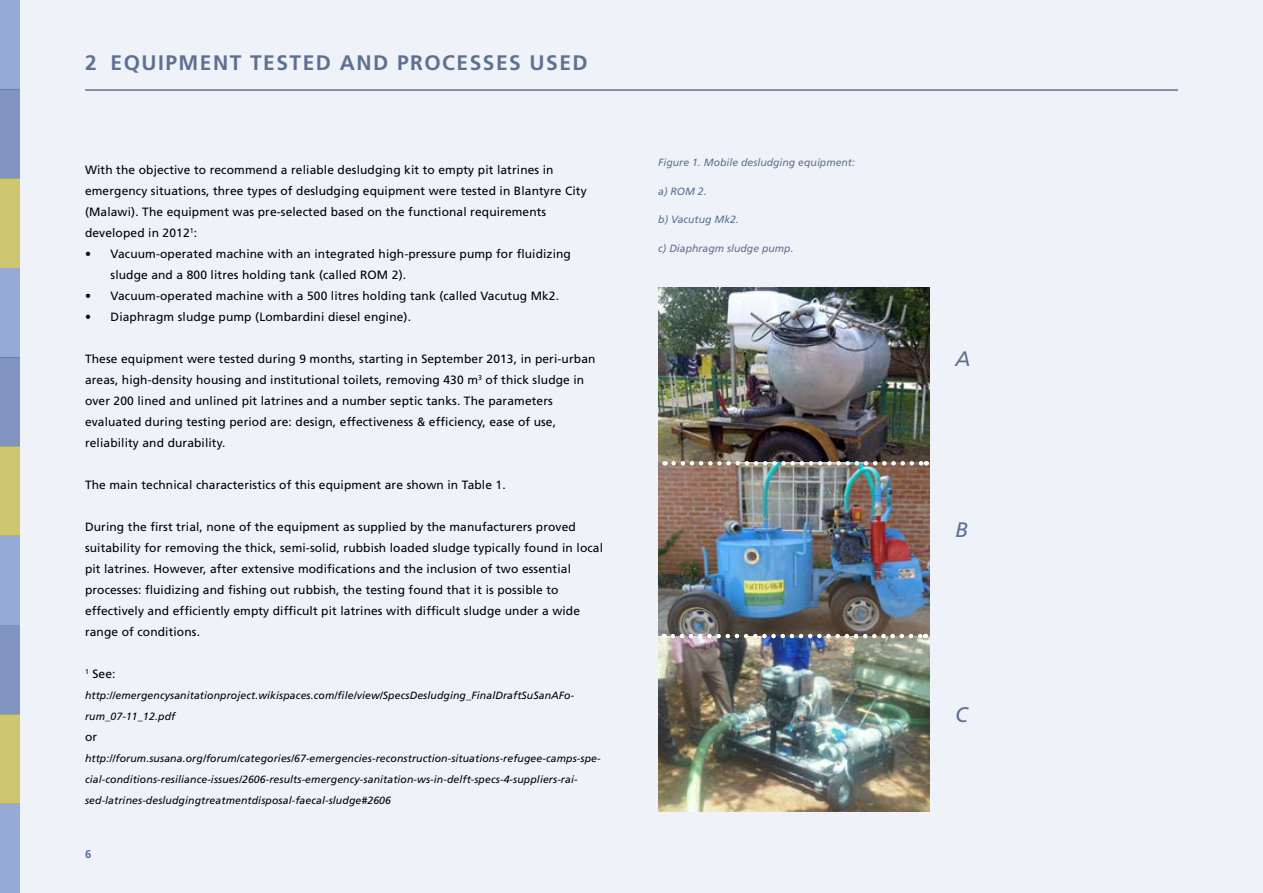
<style>
.page{position:relative;width:1263px;height:893px;background:#fff}
.page>*{position:absolute;margin:0;border:0;box-sizing:border-box;transform-origin:0 0}
.t1{font:700 21px "Frutiger";letter-spacing:.07em;color:#5e7193}
.t2{font:italic 21px "Frutiger";color:#5e7193}
.t3{font:12px/21px "Frutiger";letter-spacing:.01em;color:#000}
.t4{font:700 11.25px "Frutiger";color:#516ba8}
.t5{font:italic 10.5px/21px "Frutiger";letter-spacing:.01em;color:#000}
.t6{font:italic 10.5px "Frutiger";color:#5e7193}
</style>
<div class="page">
<div style="left:20px;top:0;width:1243px;height:893px;background:#f0f2f9"></div>
<hr style="left:85px;top:89px;width:1093px;height:2px;background:#5e7193">
<div style="left:0;top:0;width:20px;height:89px;background:#95aad7"></div>
<div style="left:0;top:89px;width:20px;height:90px;background:#8193c0"></div>
<div style="left:0;top:179px;width:20px;height:89px;background:#cec670"></div>
<div style="left:0;top:268px;width:20px;height:89px;background:#95aad7"></div>
<div style="left:0;top:357px;width:20px;height:89px;background:#8193c0"></div>
<div style="left:0;top:446px;width:20px;height:90px;background:#cec670"></div>
<div style="left:0;top:536px;width:20px;height:89px;background:#95aad7"></div>
<div style="left:0;top:625px;width:20px;height:89px;background:#8193c0"></div>
<div style="left:0;top:714px;width:20px;height:90px;background:#cec670"></div>
<div style="left:0;top:804px;width:20px;height:89px;background:#95aad7"></div>
<img style="left:658px;top:287px;width:271px;height:175px">
<img style="left:658px;top:462px;width:271px;height:174px">
<img style="left:658px;top:636px;width:271px;height:175px">
<svg style="left:674px;top:461px;width:253px;height:4px"></svg>
<svg style="left:673px;top:634px;width:253px;height:4px"></svg>
<h1 class="t1" style="left:85px;top:51px;width:504px">2 EQUIPMENT TESTED AND PROCESSES USED</h1>
<p class="t3" style="left:85px;top:159px;width:503px">With the objective to recommend a reliable desludging kit to empty pit latrines in emergency situations, three types of desludging equipment were tested in Blantyre City (Malawi). The equipment was pre-selected based on the functional requirements developed in 2012<sup>1</sup>:</p>
<p class="t3" style="left:111px;top:243px;width:462px;text-indent:-26px">• Vacuum-operated machine with an integrated high-pressure pump for fluidizing sludge and a 800 litres holding tank (called ROM 2).</p>
<p class="t3" style="left:85px;top:285px;width:475px">• Vacuum-operated machine with a 500 litres holding tank (called Vacutug Mk2.</p>
<p class="t3" style="left:85px;top:306px;width:327px">• Diaphragm sludge pump (Lombardini diesel engine).</p>
<p class="t3" style="left:85px;top:348px;width:512px">These equipment were tested during 9 months, starting in September 2013, in peri-urban areas, high-density housing and institutional toilets, removing 430 m<sup>3</sup> of thick sludge in over 200 lined and unlined pit latrines and a number septic tanks. The parameters evaluated during testing period are: design, effectiveness &amp; efficiency, ease of use, reliability and durability.</p>
<p class="t3" style="left:85px;top:474px;width:422px">The main technical characteristics of this equipment are shown in Table 1.</p>
<p class="t3" style="left:85px;top:516px;width:519px">During the first trial, none of the equipment as supplied by the manufacturers proved suitability for removing the thick, semi-solid, rubbish loaded sludge typically found in local pit latrines. However, after extensive modifications and the inclusion of two essential processes: fluidizing and fishing out rubbish, the testing found that it is possible to effectively and efficiently empty difficult pit latrines with difficult sludge under a wide range of conditions.</p>
<p class="t3" style="left:85px;top:663px;width:32px"><sup>1</sup> See:</p>
<p class="t5" style="left:85px;top:684px;width:491px">http://emergencysanitationproject.wikispaces.com/file/view/SpecsDesludging_FinalDraftSuSanAFo&shy;rum_07-11_12.pdf</p>
<p class="t3" style="left:85px;top:726px;width:14px">or</p>
<p class="t5" style="left:85px;top:747px;width:517px">http://forum.susana.org/forum/categories/67-emergencies-reconstruction-situations-refugee-camps-spe&shy;cial-conditions-resiliance-issues/2606-results-emergency-sanitation-ws-in-delft-specs-4-suppliers-rai&shy;sed-latrines-desludgingtreatmentdisposal-faecal-sludge#2606</p>
<p class="t4" style="left:85px;top:847px;width:8px">6</p>
<p class="t6" style="left:658px;top:156px;width:198px">Figure 1. Mobile desludging equipment:</p>
<p class="t6" style="left:658px;top:185px;width:50px">a) ROM 2.</p>
<p class="t6" style="left:658px;top:213px;width:82px">b) Vacutug Mk2.</p>
<p class="t6" style="left:658px;top:242px;width:137px">c) Diaphragm sludge pump.</p>
<h1 class="t2" style="left:955px;top:346px;width:17px">A</h1>
<h1 class="t2" style="left:955px;top:517px;width:14px">B</h1>
<h1 class="t2" style="left:955px;top:702px;width:14px">C</h1>
</div>
